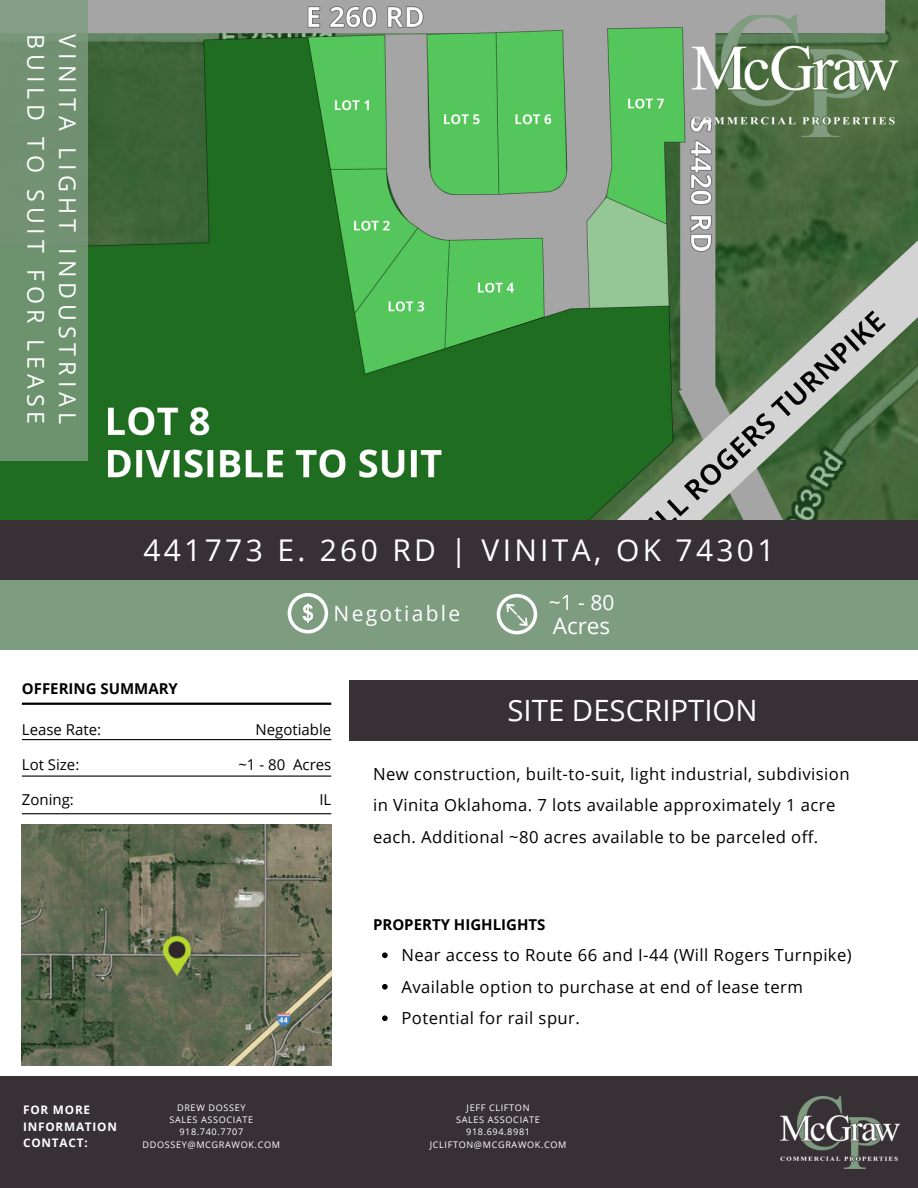
<style>
.page{position:relative;width:918px;height:1188px;background:#fff}
.page>*{position:absolute;margin:0;border:0;box-sizing:border-box;transform-origin:0 0}
.t1{font:30px "Open Sans";letter-spacing:.11em;color:#fff}
.t2{font:29.4px "Open Sans";color:#fff}
.t3{font:23.25px/31.5px "Open Sans";letter-spacing:.215em;color:#fff}
.t4{font:22.65px "Open Sans";color:#fff}
.t5{font:21px "Open Sans";letter-spacing:.11em;color:#fff}
.t6{font:16.65px/31.5px "Open Sans";letter-spacing:.025em;color:#000}
.t7{font:15px "Open Sans";color:#000}
.t8{font:700 15px "Open Sans";color:#000}
.t9{font:700 11.7px/16.4px "Open Sans";letter-spacing:.07em;color:#fff}
.t10{font:9.15px "Open Sans";letter-spacing:.07em;color:#fff}
</style>
<div class="page">
<img style="left:0;top:0;width:918px;height:520px">
<div style="left:0;top:520px;width:918px;height:61px;background:#373035"></div>
<div style="left:0;top:581px;width:918px;height:69px;background:#7e9c80"></div>
<div style="left:349px;top:680px;width:569px;height:60px;background:#373035"></div>
<img style="left:22px;top:825px;width:309px;height:241px">
<div style="left:0;top:1076px;width:918px;height:112px;background:#373035"></div>
<div style="left:0;top:0;width:88px;height:461px;background:linear-gradient(to bottom,#799479,#68926a)"></div>
<svg style="left:497px;top:594px;width:40px;height:40px"></svg>
<svg style="left:288px;top:593px;width:40px;height:40px"></svg>
<img style="left:690px;top:15px;width:210px;height:122px">
<img style="left:780px;top:1096px;width:120px;height:72px">
<hr style="left:22px;top:739px;width:309px;height:1px;background:#000">
<hr style="left:22px;top:776px;width:309px;height:1px;background:#000">
<hr style="left:22px;top:813px;width:309px;height:1px;background:#000">
<hr style="left:22px;top:703px;width:309px;height:2px;background:#000">
<svg style="left:382px;top:952px;width:6px;height:6px"></svg>
<svg style="left:382px;top:984px;width:6px;height:6px"></svg>
<svg style="left:382px;top:1015px;width:6px;height:6px"></svg>
<p class="t3" style="left:84px;top:34px;width:392px;rotate:90deg">VINITA LIGHT INDUSTRIAL<br>BUILD TO SUIT FOR LEASE</p>
<p class="t1" style="left:143px;top:529px;width:633px">441773 E. 260 RD | VINITA, OK 74301</p>
<p class="t5" style="left:334px;top:598px;width:128px">Negotiable</p>
<p class="t5" style="left:549px;top:588px;width:67px">~1 - 80</p>
<p class="t4" style="left:553px;top:610px;width:59px">Acres</p>
<p class="t8" style="left:22px;top:678px;width:158px">OFFERING SUMMARY</p>
<p class="t7" style="left:22px;top:719px;width:81px">Lease Rate:</p>
<p class="t7" style="left:22px;top:754px;width:59px">Lot Size:</p>
<p class="t7" style="left:22px;top:789px;width:54px">Zoning:</p>
<p class="t7" style="left:256px;top:719px;width:77px">Negotiable</p>
<p class="t7" style="left:238px;top:754px;width:94px">~1 - 80 Acres</p>
<p class="t7" style="left:319px;top:789px;width:13px">IL</p>
<p class="t9" style="left:23px;top:1101px;width:95px">FOR MORE<br>INFORMATION<br>CONTACT:</p>
<p class="t10" style="left:177px;top:1101px;width:70px">DREW DOSSEY</p>
<p class="t10" style="left:169px;top:1114px;width:85px">SALES ASSOCIATE</p>
<p class="t10" style="left:179px;top:1126px;width:65px">918.740.7707</p>
<p class="t10" style="left:143px;top:1138px;width:139px">DDOSSEY@MCGRAWOK.COM</p>
<p class="t2" style="left:508px;top:690px;width:252px">SITE DESCRIPTION</p>
<p class="t6" style="left:373px;top:758px;width:478px">New construction, built-to-suit, light industrial, subdivision in Vinita Oklahoma. 7 lots available approximately 1 acre each. Additional ~80 acres available to be parceled off.</p>
<p class="t8" style="left:373px;top:914px;width:174px">PROPERTY HIGHLIGHTS</p>
<p class="t6" style="left:401px;top:939px;width:452px">Near access to Route 66 and I-44 (Will Rogers Turnpike)</p>
<p class="t6" style="left:401px;top:971px;width:403px">Available option to purchase at end of lease term</p>
<p class="t6" style="left:401px;top:1002px;width:180px">Potential for rail spur.</p>
<p class="t10" style="left:467px;top:1101px;width:64px">JEFF CLIFTON</p>
<p class="t10" style="left:456px;top:1114px;width:85px">SALES ASSOCIATE</p>
<p class="t10" style="left:466px;top:1126px;width:65px">918.694.8981</p>
<p class="t10" style="left:430px;top:1138px;width:138px">JCLIFTON@MCGRAWOK.COM</p>
</div>
